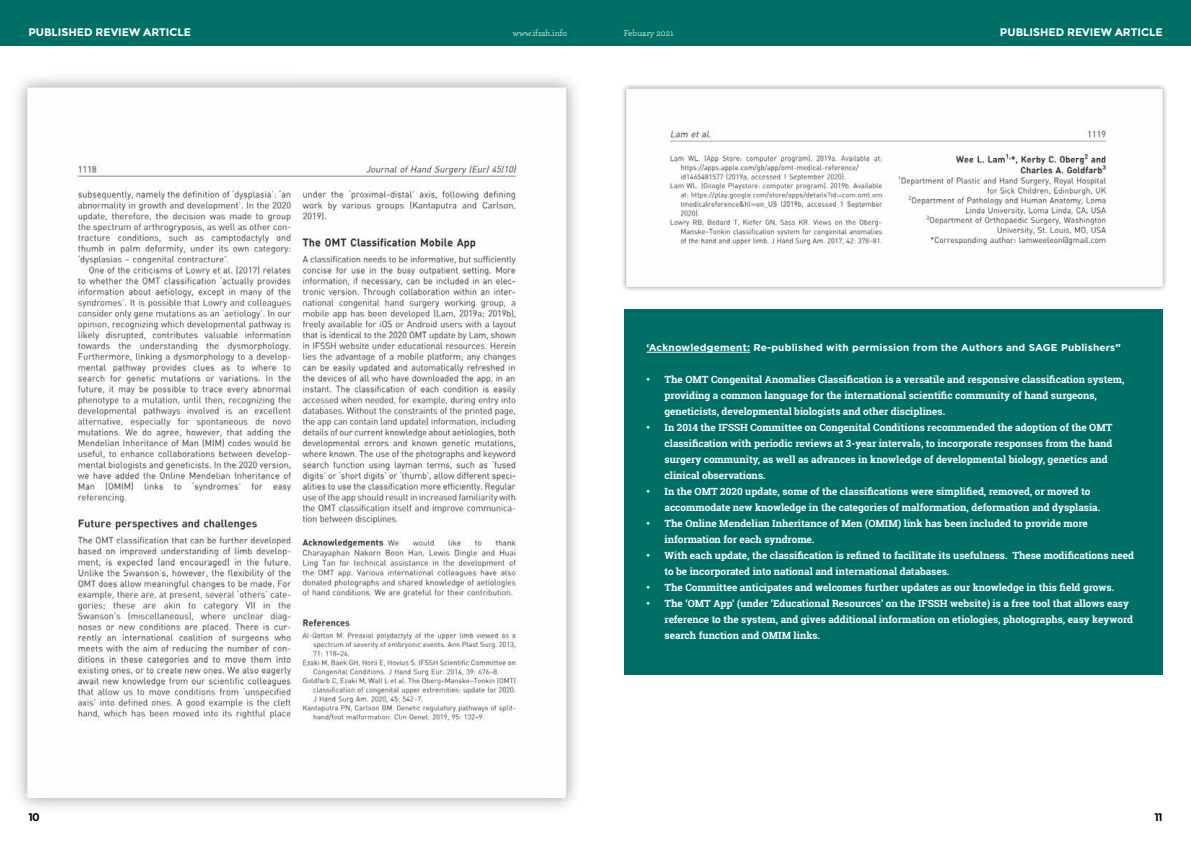
<style>
.page{position:relative;width:1191px;height:842px;background:#fff}
.page>*{position:absolute;margin:0;border:0;box-sizing:border-box;transform-origin:0 0}
.t1{font:700 11px "Montserrat";color:#fff}
.t2{font:700 11px "Montserrat";color:#000}
.t3{font:700 10px/16px "Roboto Slab";color:#fff}
.t4{font:700 10px "Gotham";letter-spacing:.02em;color:#fff}
.t5{font:9px "Archer Pro";color:#fff}
</style>
<div class="page">
<div style="left:0;top:0;width:595px;height:45px;background:#007066"></div>
<img style="left:18px;top:77px;width:558px;height:731px">
<div style="left:595px;top:0;width:596px;height:45px;background:#007066"></div>
<img style="left:622px;top:85px;width:544px;height:206px">
<div style="left:624px;top:310px;width:538px;height:365px;background:#007066"></div>
<hr style="left:646px;top:352px;width:104px;height:1px;background:#fff">
<p class="t1" style="left:28px;top:26px;width:164px">PUBLISHED REVIEW ARTICLE</p>
<p class="t1" style="left:1000px;top:26px;width:164px">PUBLISHED REVIEW ARTICLE</p>
<p class="t5" style="left:513px;top:26px;width:56px">www.ifssh.info</p>
<p class="t5" style="left:624px;top:26px;width:51px">Febuary 2021</p>
<p class="t4" style="left:646px;top:341px;width:476px">‘Acknowledgement: Re-published with permission from the Authors and SAGE Publishers”</p>
<p class="t3" style="left:664px;top:371px;width:461px;text-indent:-18px">• The OMT Congenital Anomalies Classification is a versatile and responsive classification system, providing a common language for the international scientific community of hand surgeons, geneticists, developmental biologists and other disciplines.</p>
<p class="t3" style="left:664px;top:419px;width:449px;text-indent:-18px">• In 2014 the IFSSH Committee on Congenital Conditions recommended the adoption of the OMT classification with periodic reviews at 3-year intervals, to incorporate responses from the hand surgery community, as well as advances in knowledge of developmental biology, genetics and clinical observations.</p>
<p class="t3" style="left:664px;top:483px;width:437px;text-indent:-18px">• In the OMT 2020 update, some of the classifications were simplified, removed, or moved to accommodate new knowledge in the categories of malformation, deformation and dysplasia.</p>
<p class="t3" style="left:664px;top:515px;width:425px;text-indent:-18px">• The Online Mendelian Inheritance of Men (OMIM) link has been included to provide more information for each syndrome.</p>
<p class="t3" style="left:664px;top:547px;width:471px;text-indent:-18px">• With each update, the classification is refined to facilitate its usefulness. These modifications need to be incorporated into national and international databases.</p>
<p class="t3" style="left:646px;top:579px;width:469px">• The Committee anticipates and welcomes further updates as our knowledge in this field grows.</p>
<p class="t3" style="left:664px;top:595px;width:470px;text-indent:-18px">• The ‘OMT App’ (under ‘Educational Resources’ on the IFSSH website) is a free tool that allows easy reference to the system, and gives additional information on etiologies, photographs, easy keyword search function and OMIM links.</p>
<p class="t2" style="left:28px;top:811px;width:13px">10</p>
<p class="t2" style="left:1154px;top:811px;width:10px">11</p>
</div>
